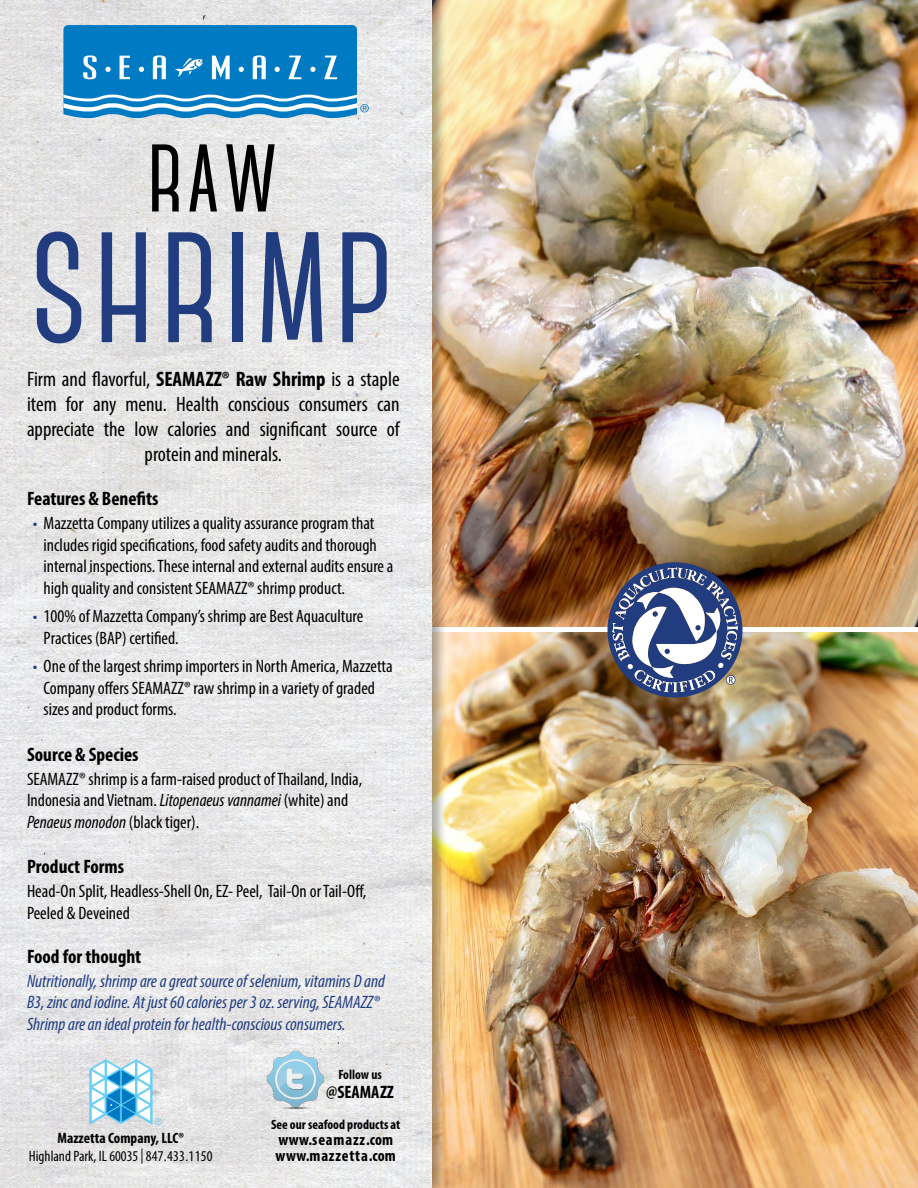
<style>
.page{position:relative;width:918px;height:1188px;background:#fff}
.page>*{position:absolute;margin:0;border:0;box-sizing:border-box;transform-origin:0 0}
.t1{font:700 196.5px "Canter";letter-spacing:.02em;color:#213d80}
.t2{font:700 120px "Canter";color:#000}
.t3{font:condensed 21px/25.2px "Myriad Pro";color:#000;text-align:center}
.t4{font:700 condensed 19.5px "Myriad Pro";color:#000}
.t5{font:condensed 18px/21.6px "Myriad Pro";color:#000}
.t6{font:italic condensed 18px/21.6px "Myriad Pro";color:#213d80}
.t7{font:700 condensed 18px "Myriad Pro";color:#000}
.t8{font:700 condensed 16.2px/16.2px "Myriad Pro";letter-spacing:.05em;color:#000}
.t9{font:condensed 15px/18px "Myriad Pro";color:#000;text-align:center}
.t10{font:700 condensed 13.5px "Myriad Pro";color:#000}
.s1{font-weight:700}
.s2{color:#213d80}
.s3{font-style:italic}
</style>
<div class="page">
<img style="left:447px;top:0;width:471px;height:627px">
<img style="left:447px;top:632px;width:471px;height:556px">
<img style="left:607px;top:562px;width:136px;height:137px">
<div style="left:0;top:0;width:447px;height:1188px;background:#000;opacity:.32"></div>
<img style="left:0;top:0;width:432px;height:1188px">
<svg style="left:89px;top:1059px;width:73px;height:66px"></svg>
<svg style="left:63px;top:25px;width:306px;height:93px;background:#2e91cc"></svg>
<img style="left:266px;top:1049px;width:60px;height:61px">
<h2 class="t2" style="left:147px;top:111px;width:132px">raw</h2>
<h1 class="t1" style="left:30px;top:178px;width:366px">shrimp</h1>
<p class="t3" style="left:27px;top:366px;width:374px">Firm and flavorful, <span class="s1">SEAMAZZ® Raw Shrimp</span> is a staple item for any menu. Health conscious consumers can appreciate the low calories and significant source of protein and minerals.</p>
<p class="t4" style="left:27px;top:486px;width:133px">Features &amp; Benefits</p>
<p class="t5" style="left:44px;top:512px;width:351px;text-indent:-11px"><span class="s2">•</span> Mazzetta Company utilizes a quality assurance program that includes rigid specifications, food safety audits and thorough internal inspections. These internal and external audits ensure a high quality and consistent SEAMAZZ® shrimp product.</p>
<p class="t5" style="left:44px;top:605px;width:321px;text-indent:-11px"><span class="s2">•</span> 100% of Mazzetta Company’s shrimp are Best Aquaculture<br>Practices (BAP) certified.</p>
<p class="t5" style="left:44px;top:655px;width:351px;text-indent:-11px"><span class="s2">•</span> One of the largest shrimp importers in North America, Mazzetta<br>Company offers SEAMAZZ® raw shrimp in a variety of graded sizes and product forms.</p>
<p class="t4" style="left:27px;top:742px;width:113px">Source &amp; Species</p>
<p class="t5" style="left:27px;top:768px;width:337px">SEAMAZZ® shrimp is a farm-raised product of Thailand, India,<br>Indonesia and Vietnam. <span class="s3">Litopenaeus vannamei</span> (white)and<br><span class="s3">Penaeus monodon</span> (black tiger).</p>
<p class="t4" style="left:27px;top:855px;width:99px">Product Forms</p>
<p class="t5" style="left:27px;top:880px;width:341px">Head-On Split, Headless-Shell On, EZ- Peel, Tail-On or Tail-Off,<br>Peeled &amp; Deveined</p>
<p class="t4" style="left:27px;top:944px;width:116px">Food for thought</p>
<p class="t6" style="left:27px;top:970px;width:360px">Nutritionally, shrimp are a great source of selenium, vitamins D and<br>B3, zinc and iodine. At just 60 calories per 3 oz. serving, SEAMAZZ®<br>Shrimp are an ideal protein for health-conscious consumers.</p>
<p class="t9" style="left:29px;top:1129px;width:185px"><span class="s1">Mazzetta Company, LLC®<br></span>Highland Park, IL 60035 <span class="s3">|</span> 847.433.1150</p>
<p class="t10" style="left:338px;top:1066px;width:45px">Follow us</p>
<p class="t7" style="left:326px;top:1081px;width:69px">@SEAMAZZ</p>
<p class="t10" style="left:271px;top:1116px;width:131px">See our seafood products at</p>
<p class="t8" style="left:276px;top:1131px;width:122px">www.seamazz.com www.mazzetta.com</p>
</div>
